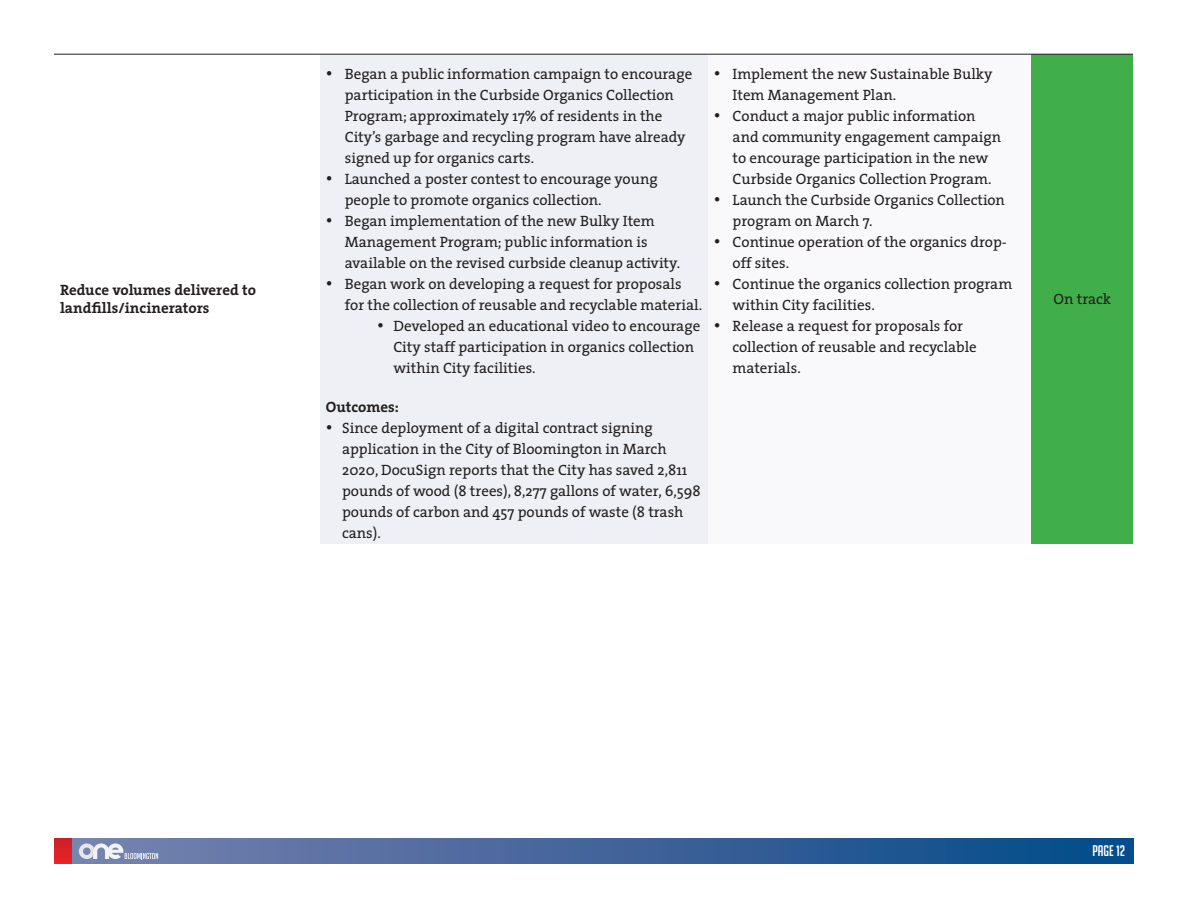
<style>
.page{position:relative;width:1188px;height:918px;background:#fff}
.page>*{position:absolute;margin:0;border:0;box-sizing:border-box;transform-origin:0 0}
.t1{font:15px/21px "The Serif";color:#231f20}
.STRAT_HED{font:700 15px/18px "The Serif";color:#231f20}
.t2{font:15px "Big Noodle Titling";color:#fff}
</style>
<div class="page">
<div style="left:71px;top:838px;width:1063px;height:26px;background:linear-gradient(to right,#7b81af,#044988)"></div>
<div style="left:54px;top:838px;width:17px;height:26px;background:linear-gradient(to bottom,#c92027,#ea2228)"></div>
<svg style="left:79px;top:843px;width:79px;height:16px"></svg>
<div style="left:320px;top:54px;width:388px;height:490px;background:#eef0f6"></div>
<div style="left:708px;top:54px;width:324px;height:490px;background:#f9f9fb"></div>
<div style="left:1032px;top:54px;width:101px;height:490px;background:#40ae49"></div>
<hr style="left:54px;top:54px;width:266px;height:1px;background:#231f20">
<hr style="left:320px;top:54px;width:388px;height:1px;background:#231f20">
<hr style="left:708px;top:54px;width:324px;height:1px;background:#231f20">
<hr style="left:1032px;top:54px;width:101px;height:1px;background:#231f20">
<p class="STRAT_HED" style="left:60px;top:281px;width:198px">Reduce volumes delivered to landfills/incinerators</p>
<p class="t1" style="left:345px;top:63px;width:349px;text-indent:-19px">• Began a public information campaign to encourage participation in the Curbside Organics Collection Program; approximately 17% of residents in the City’s garbage and recycling program have already signed up for organics carts.</p>
<p class="t1" style="left:345px;top:168px;width:314px;text-indent:-19px">• Launched a poster contest to encourage young people to promote organics collection.</p>
<p class="t1" style="left:345px;top:210px;width:337px;text-indent:-19px">• Began implementation of the new Bulky Item<br>Management Program; public information is available on the revised curbside cleanup activity.</p>
<p class="t1" style="left:345px;top:273px;width:359px;text-indent:-19px">• Began work on developing a request for proposals for the collection of reusable and recyclable material.</p>
<p class="t1" style="left:393px;top:315px;width:308px;text-indent:-16px">• Developed an educational video to encourage<br>City staff participation in organics collection within City facilities.</p>
<p class="STRAT_HED" style="left:326px;top:397px;width:75px">Outcomes:</p>
<p class="t1" style="left:342px;top:417px;width:360px;text-indent:-16px">• Since deployment of a digital contract signing application in the City of Bloomington in March 2020, DocuSign reports that the City has saved 2,811 pounds of wood (8 trees), 8,277 gallons of water, 6,598 pounds of carbon and 457 pounds of waste (8 trash cans).</p>
<p class="t1" style="left:733px;top:63px;width:262px;text-indent:-19px">• Implement the new Sustainable Bulky<br>Item Management Plan.</p>
<p class="t1" style="left:733px;top:105px;width:270px;text-indent:-19px">• Conduct a major public information and community engagement campaign to encourage participation in the new Curbside Organics Collection Program.</p>
<p class="t1" style="left:733px;top:189px;width:274px;text-indent:-19px">• Launch the Curbside Organics Collection program on March 7.</p>
<p class="t1" style="left:733px;top:231px;width:276px;text-indent:-19px">• Continue operation of the organics drop&shy;off sites.</p>
<p class="t1" style="left:733px;top:273px;width:281px;text-indent:-19px">• Continue the organics collection program within City facilities.</p>
<p class="t1" style="left:733px;top:315px;width:246px;text-indent:-19px">• Release a request for proposals for collection of reusable and recyclable materials.</p>
<p class="t1" style="left:1054px;top:288px;width:59px">On track</p>
<p class="t2" style="left:1092px;top:842px;width:34px">PAGE 12</p>
</div>
